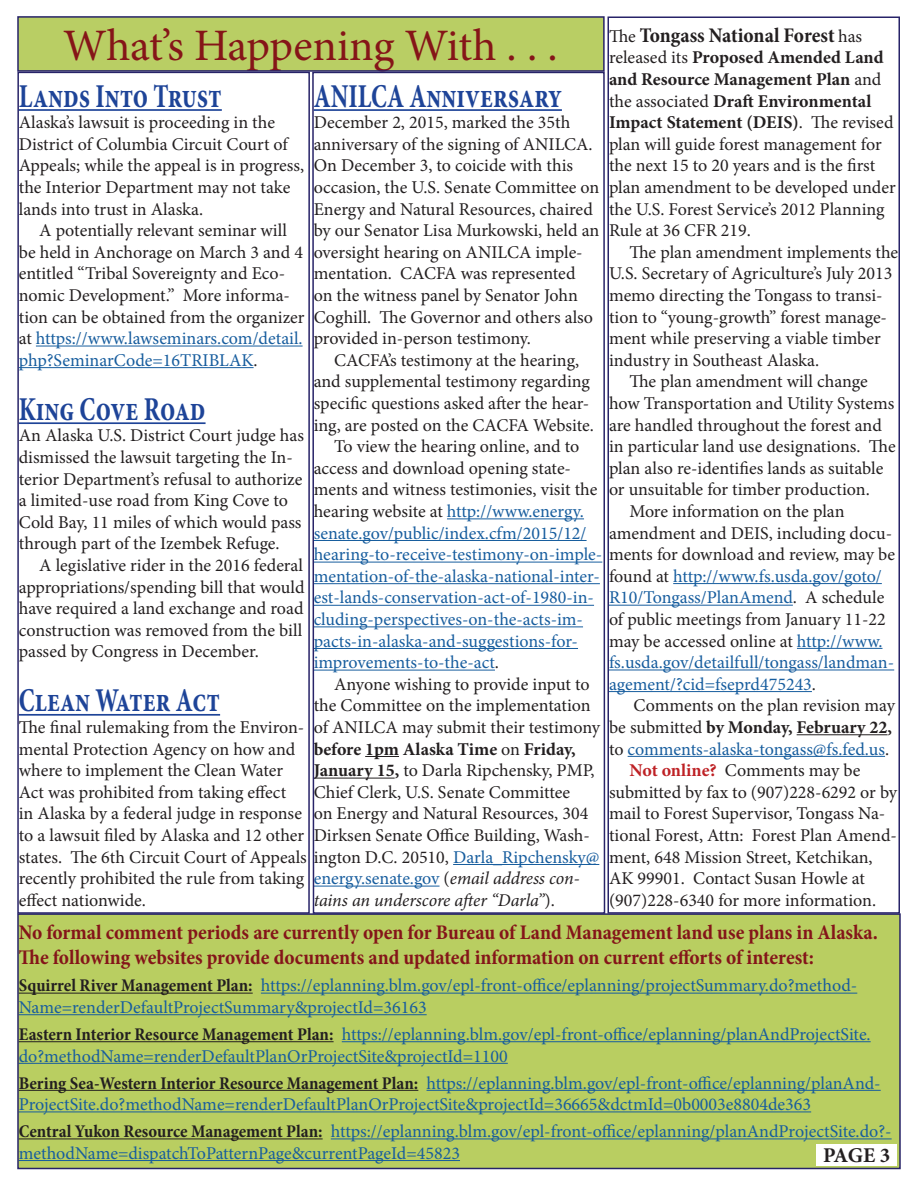
<style>
.page{position:relative;width:918px;height:1188px;background:#fff}
.page>*{position:absolute;margin:0;border:0;box-sizing:border-box;transform-origin:0 0}
.t1{font:45px "Minion Pro";letter-spacing:-.01em;color:#851518}
.t2{font:700 condensed 33.75px "Minion Pro";color:#1e4498;scale:.8 1}
.t3{font:700 condensed 21px/25.2px "Minion Pro";color:#841519}
.t4{font:700 condensed 21px "Minion Pro";color:#231f20}
.t5{font:700 21px "Minion Pro";color:#231f20}
.t6{font:18px/21.6px "Minion Pro";color:#231f20}
.t7{font:18px/21.6px "Minion Pro";color:#175d9e}
.t8{font:italic 18px/21.6px "Minion Pro";letter-spacing:-.01em;color:#231f20}
.s1{font-weight:400;font-stretch:normal;font-size:18px}
.s2{font-weight:700}
.s3{color:#231f20}
.s4{color:#175d9e}
.s5{font-weight:700;color:#be2125}
.s6{font-weight:700;font-stretch:condensed;color:#231f20}
.s7{font-style:normal;color:#175d9e}
.s8{font-style:normal}
</style>
<div class="page">
<hr style="left:673px;top:583px;width:209px;height:1px;background:#175d9e">
<hr style="left:609px;top:605px;width:184px;height:1px;background:#175d9e">
<hr style="left:797px;top:648px;width:86px;height:1px;background:#175d9e">
<hr style="left:609px;top:670px;width:285px;height:1px;background:#175d9e">
<hr style="left:609px;top:691px;width:203px;height:1px;background:#175d9e">
<hr style="left:797px;top:734px;width:91px;height:1px;background:#231f20">
<hr style="left:628px;top:756px;width:257px;height:1px;background:#175d9e">
<div style="left:608px;top:16px;width:292px;height:898px;border:2px solid #272368"></div>
<hr style="left:19px;top:109px;width:203px;height:2px;background:#1e4498">
<hr style="left:36px;top:346px;width:267px;height:1px;background:#175d9e">
<hr style="left:19px;top:367px;width:235px;height:1px;background:#175d9e">
<hr style="left:19px;top:422px;width:187px;height:2px;background:#1e4498">
<hr style="left:19px;top:714px;width:201px;height:2px;background:#1e4498">
<div style="left:17px;top:72px;width:293px;height:842px;border:2px solid #272368"></div>
<div style="left:18px;top:914px;width:882px;height:254px;background:#b9ce61"></div>
<hr style="left:19px;top:993px;width:234px;height:1px;background:#231f20">
<hr style="left:261px;top:993px;width:596px;height:1px;background:#175d9e">
<hr style="left:19px;top:1014px;width:408px;height:1px;background:#175d9e">
<hr style="left:19px;top:1041px;width:315px;height:1px;background:#231f20">
<hr style="left:342px;top:1041px;width:529px;height:1px;background:#175d9e">
<hr style="left:19px;top:1063px;width:489px;height:1px;background:#175d9e">
<hr style="left:19px;top:1090px;width:399px;height:1px;background:#231f20">
<hr style="left:427px;top:1090px;width:454px;height:1px;background:#175d9e">
<hr style="left:19px;top:1111px;width:792px;height:1px;background:#175d9e">
<hr style="left:19px;top:1138px;width:304px;height:1px;background:#231f20">
<hr style="left:331px;top:1138px;width:561px;height:1px;background:#175d9e">
<hr style="left:19px;top:1160px;width:441px;height:1px;background:#175d9e">
<div style="left:17px;top:913px;width:884px;height:256px;border:2px solid #272368"></div>
<div style="left:816px;top:1144px;width:81px;height:22px;background:#fff"></div>
<svg style="left:311px;top:72px;width:295px;height:843px"></svg>
<div style="left:18px;top:17px;width:586px;height:54px;background:#b9ce64"></div>
<div style="left:17px;top:16px;width:588px;height:56px;border:2px solid #272368"></div>
<p class="t4" style="left:609px;top:21px;width:255px"><span class="s1">The</span> Tongass National Forest <span class="s1">has</span></p>
<p class="t6" style="left:609px;top:47px;width:288px">released its <span class="s2">Proposed Amended Land and Resource Management Plan</span> and the associated <span class="s2">Draft Environmental Impact Statement (DEIS)</span>. The revised plan will guide forest management for the next 15 to 20 years and is the first plan amendment to be developed under the U.S. Forest Service’s 2012 Planning Rule at 36 CFR 219.</p>
<p class="t6" style="left:609px;top:241px;width:291px;text-indent:20px">The plan amendment implements the U.S. Secretary of Agriculture’s July 2013 memo directing the Tongass to transi&shy;tion to “young-growth” forest manage&shy;ment while preserving a viable timber industry in Southeast Alaska.</p>
<p class="t6" style="left:609px;top:371px;width:288px;text-indent:20px">The plan amendment will change how Transportation and Utility Systems are handled throughout the forest and in particular land use designations. The plan also re-identifies lands as suitable or unsuitable for timber production.</p>
<p class="t6" style="left:629px;top:501px;width:217px">More information on the plan</p>
<p class="t6" style="left:609px;top:522px;width:285px">amendment and DEIS, including docu-</p>
<p class="t7" style="left:314px;top:544px;width:583px">hearing-to-receive-testimony-on-imple- <span class="s3">ments for download and review, may be</span></p>
<p class="t7" style="left:609px;top:565px;width:274px"><span class="s3">found at</span> http://www.fs.usda.gov/goto/</p>
<p class="t7" style="left:609px;top:587px;width:277px">R10/Tongass/PlanAmend<span class="s3">. A schedule</span></p>
<p class="t6" style="left:609px;top:609px;width:278px">of public meetings from January 11-22</p>
<p class="t6" style="left:609px;top:630px;width:275px">may be accessed online at <span class="s4">http://www.</span></p>
<p class="t7" style="left:609px;top:652px;width:287px">fs.usda.gov/detailfull/tongass/landman-</p>
<p class="t7" style="left:609px;top:673px;width:209px">agement/?cid=fseprd475243<span class="s3">.</span></p>
<p class="t6" style="left:609px;top:695px;width:288px;text-indent:25px">Comments on the plan revision may be submitted <span class="s2">by Monday, February 22, </span>to <span class="s4">comments-alaska-tongass@fs.fed.us</span>.</p>
<p class="t6" style="left:609px;top:760px;width:290px;text-indent:20px"><span class="s5">Not online?</span> Comments may be submitted by fax to (907)228-6292 or by mail to Forest Supervisor, Tongass Na&shy;tional Forest, Attn: Forest Plan Amend&shy;ment, 648 Mission Street, Ketchikan, AK 99901. Contact Susan Howle at (907)228-6340 for more information.</p>
<p class="t1" style="left:63px;top:16px;width:496px">What’s Happening With . . .</p>
<p class="t2" style="left:19px;top:73px;width:255px">Lands Into Trust</p>
<p class="t6" style="left:19px;top:112px;width:287px">Alaska’s lawsuit is proceeding in the District of Columbia Circuit Court of Appeals; while the appeal is in progress, the Interior Department may not take lands into trust in Alaska.</p>
<p class="t6" style="left:19px;top:220px;width:287px;text-indent:20px">A potentially relevant seminar will be held in Anchorage on March 3 and 4 entitled “Tribal Sovereignty and Eco&shy;nomic Development.” More informa&shy;tion can be obtained from the organizer at <span class="s4">https://www.lawseminars.com/detail. php?SeminarCode=16TRIBLAK</span>.</p>
<p class="t2" style="left:19px;top:386px;width:235px">King Cove Road</p>
<p class="t6" style="left:19px;top:425px;width:287px">An Alaska U.S. District Court judge has dismissed the lawsuit targeting the In&shy;terior Department’s refusal to authorize a limited-use road from King Cove to Cold Bay, 11 miles of which would pass through part of the Izembek Refuge.</p>
<p class="t6" style="left:19px;top:555px;width:287px;text-indent:20px">A legislative rider in the 2016 federal appropriations/spending bill that would have required a land exchange and road construction was removed from the bill passed by Congress in December.</p>
<p class="t2" style="left:19px;top:677px;width:253px">Clean Water Act</p>
<p class="t6" style="left:19px;top:717px;width:582px">The final rulemaking from the Environ-<br>mental Protection Agency on how and<br>where to implement the Clean Water<br>Act was prohibited from taking effect<br>in Alaska by a federal judge in response<br>to a lawsuit filed by Alaska and 12 other<br>states. The 6th Circuit Court of Appeals ington D.C. 20510, <span class="s4">Darla_Ripchensky@ </span>recently prohibited the rule from taking<br>effect nationwide.</p>
<p class="t3" style="left:19px;top:920px;width:861px">No formal comment periods are currently open for Bureau of Land Management land use plans in Alaska.<br>The following websites provide documents and updated information on current efforts of interest:</p>
<p class="t7" style="left:19px;top:975px;width:840px"><span class="s6">Squirrel River Management Plan:</span> https://eplanning.blm.gov/epl-front-office/eplanning/projectSummary.do?method-<br>Name=renderDefaultProjectSummary&amp;projectId=36163</p>
<p class="t7" style="left:19px;top:1023px;width:853px"><span class="s6">Eastern Interior Resource Management Plan:</span> https://eplanning.blm.gov/epl-front-office/eplanning/planAndProjectSite. do?methodName=renderDefaultPlanOrProjectSite&amp;projectId=1100</p>
<p class="t7" style="left:19px;top:1072px;width:863px"><span class="s6">Bering Sea-Western Interior Resource Management Plan:</span> https://eplanning.blm.gov/epl-front-office/eplanning/planAnd-<br>ProjectSite.do?methodName=renderDefaultPlanOrProjectSite&amp;projectId=36665&amp;dctmId=0b0003e8804de363</p>
<p class="t7" style="left:19px;top:1121px;width:874px"><span class="s6">Central Yukon Resource Management Plan:</span> https://eplanning.blm.gov/epl-front-office/eplanning/planAndProjectSite.do?- methodName=dispatchToPatternPage&amp;currentPageId=45823</p>
<p class="t2" style="left:314px;top:73px;width:312px">ANILCA Anniversary</p>
<p class="t6" style="left:314px;top:112px;width:287px">December 2, 2015, marked the 35th anniversary of the signing of ANILCA.<br>On December 3, to coicide with this occasion, the U.S. Senate Committee on Energy and Natural Resources, chaired by our Senator Lisa Murkowski, held an oversight hearing on ANILCA imple&shy;mentation. CACFA was represented<br>on the witness panel by Senator John Coghill. The Governor and others also provided in-person testimony.</p>
<p class="t6" style="left:314px;top:349px;width:282px;text-align:center">CACFA’s testimony at the hearing,<br>and supplemental testimony regarding specific questions asked after the hear&shy;ing, are posted on the CACFA Website.</p>
<p class="t6" style="left:314px;top:436px;width:285px;text-indent:20px">To view the hearing online, and to access and download opening state&shy;ments and witness testimonies, visit the hearing website at <span class="s4">http://www.energy. senate.gov/public/index.cfm/2015/12/</span></p>
<p class="t7" style="left:314px;top:565px;width:288px">mentation-of-the-alaska-national-inter&shy;est-lands-conservation-act-of-1980-in&shy;cluding-perspectives-on-the-acts-im&shy;pacts-in-alaska-and-suggestions-for&shy;improvements-to-the-act<span class="s3">.</span></p>
<p class="t6" style="left:314px;top:673px;width:288px;text-indent:20px">Anyone wishing to provide input to the Committee on the implementation of ANILCA may submit their testimony <span class="s2">before 1pm Alaska Time</span> on <span class="s2">Friday, January 15,</span> to Darla Ripchensky, PMP, Chief Clerk, U.S. Senate Committee<br>on Energy and Natural Resources, 304<br>Dirksen Senate Office Building, Wash-</p>
<p class="t8" style="left:314px;top:868px;width:267px"><span class="s7">energy.senate.gov</span> <span class="s8">(</span>email address con&shy;tains an underscore after “Darla”<span class="s8">).</span></p>
<p class="t5" style="left:823px;top:1141px;width:69px">PAGE 3</p>
</div>
